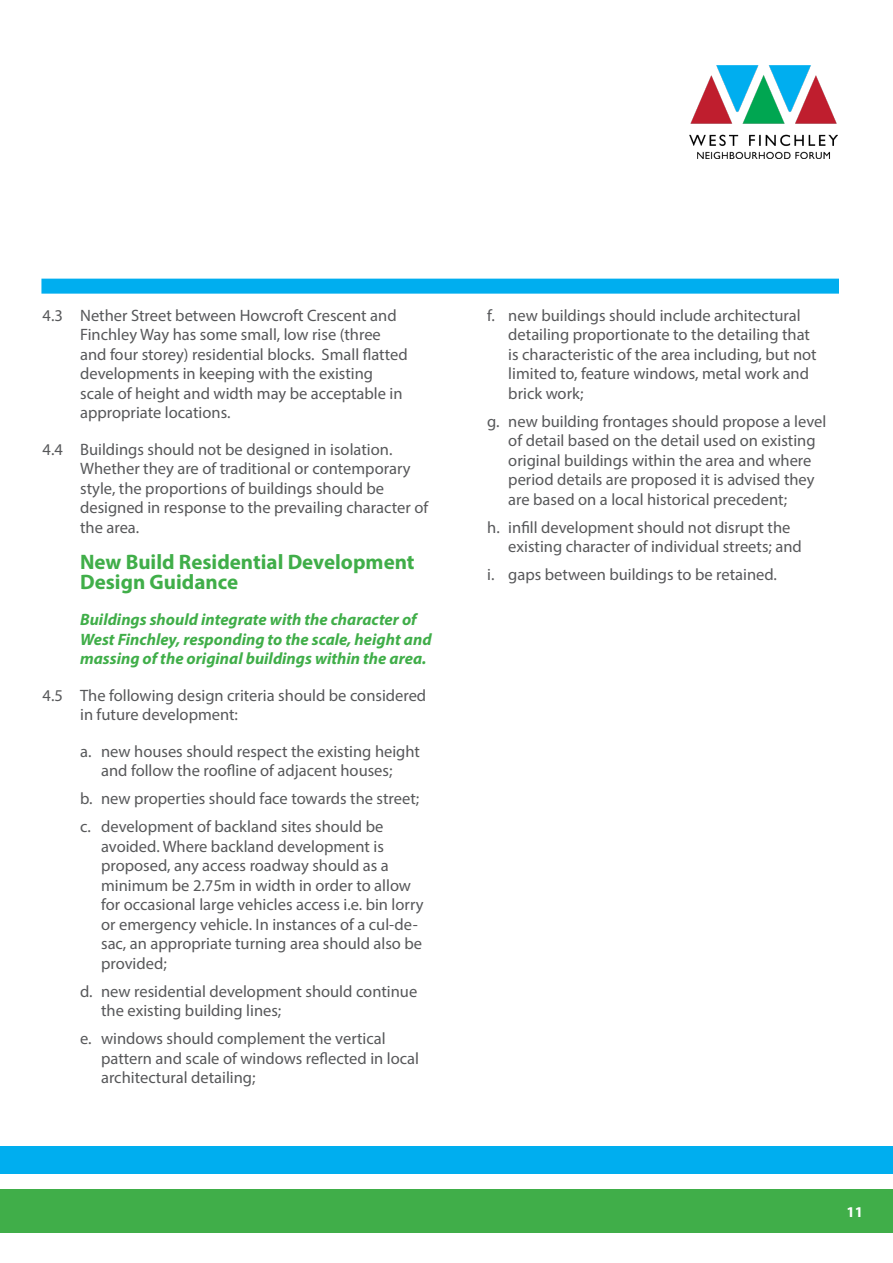
<style>
.page{position:relative;width:893px;height:1263px;background:#fff}
.page>*{position:absolute;margin:0;border:0;box-sizing:border-box;transform-origin:0 0}
.t1{font:700 21px/19.5px "Myriad Pro";color:#40ae49}
.t2{font:16.5px/19.5px "Myriad Pro";color:#57585a}
.t3{font:italic 700 16.5px/19.5px "Myriad Pro";color:#40ae49}
.t4{font:700 15px "Myriad Pro";color:#fff}
</style>
<div class="page">
<div style="left:0;top:1189px;width:893px;height:44px;background:#40ae49"></div>
<div style="left:0;top:1146px;width:893px;height:27px;background:#00aeef"></div>
<div style="left:41px;top:279px;width:798px;height:15px;background:#00aeef"></div>
<img style="left:690px;top:65px;width:147px;height:93px">
<p class="t2" style="left:80px;top:305px;width:329px;text-indent:-38px">4.3 Nether Street between Howcroft Crescent and Finchley Way has some small, low rise (three and four storey) residential blocks. Small flatted developments in keeping with the existing scale of height and width may be acceptable in appropriate locations.</p>
<p class="t2" style="left:80px;top:439px;width:350px;text-indent:-38px">4.4 Buildings should not be designed in isolation.<br>Whether they are of traditional or contemporary style, the proportions of buildings should be designed in response to the prevailing character of the area.</p>
<p class="t1" style="left:80px;top:552px;width:336px">New Build Residential Development<br>Design Guidance</p>
<p class="t3" style="left:80px;top:609px;width:353px">Buildings should integrate with the character of<br>West Finchley, responding to the scale, height and massing of the original buildings within the area.</p>
<p class="t2" style="left:80px;top:685px;width:348px;text-indent:-38px">4.5 The following design criteria should be considered in future development:</p>
<p class="t2" style="left:80px;top:741px;width:341px;text-align:center">a. new houses should respect the existing height and follow the roofline of adjacent houses;</p>
<p class="t2" style="left:80px;top:789px;width:341px">b. new properties should face towards the street;</p>
<p class="t2" style="left:101px;top:817px;width:324px;text-indent:-21px">c. development of backland sites should be avoided. Where backland development is proposed, any access roadway should as a minimum be 2.75m in width in order to allow for occasional large vehicles access i.e. bin lorry or emergency vehicle. In instances of a cul-de&shy;sac, an appropriate turning area should also be provided;</p>
<p class="t2" style="left:101px;top:981px;width:318px;text-indent:-21px">d. new residential development should continue the existing building lines;</p>
<p class="t2" style="left:101px;top:1029px;width:319px;text-indent:-21px">e. windows should complement the vertical pattern and scale of windows reflected in local architectural detailing;</p>
<p class="t2" style="left:508px;top:305px;width:310px;text-indent:-21px">f. new buildings should include architectural detailing proportionate to the detailing that is characteristic of the area including, but not limited to, feature windows, metal work and brick work;</p>
<p class="t2" style="left:508px;top:411px;width:319px;text-indent:-21px">g. new building frontages should propose a level of detail based on the detail used on existing original buildings within the area and where period details are proposed it is advised they are based on a local historical precedent;</p>
<p class="t2" style="left:508px;top:517px;width:295px;text-indent:-21px">h. infill development should not disrupt the existing character of individual streets; and</p>
<p class="t2" style="left:487px;top:565px;width:291px">i. gaps between buildings to be retained.</p>
<p class="t4" style="left:846px;top:1202px;width:18px">11</p>
</div>
